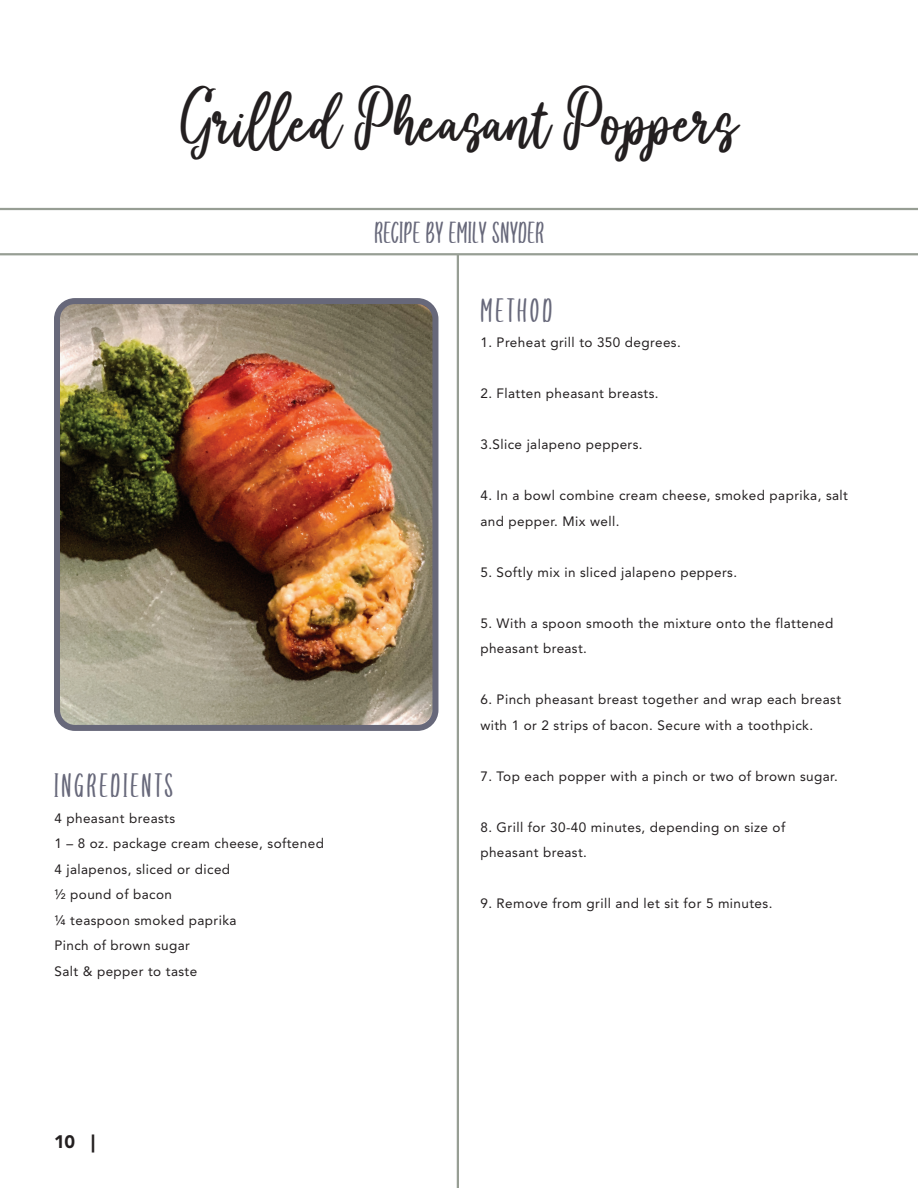
<style>
.page{position:relative;width:918px;height:1188px;background:#fff}
.page>*{position:absolute;margin:0;border:0;box-sizing:border-box;transform-origin:0 0}
.t1{font:39.9px "youaremyeverythinkscriptfo";color:#231f20}
.t2{font:900 18px "Avenir LT Std";color:#231f20}
.t3{font:15px "youaremyeverythinkdisplayf";letter-spacing:.2em;color:#67687a}
.t4{font:13.5px/25.5px "Avenir LT Std";letter-spacing:.03em;color:#231f20}
.t5{font:13.5px "youaremyeverythinkdisplayf";letter-spacing:.04em;color:#67687a}
</style>
<div class="page">
<hr style="left:0;top:208px;width:918px;height:2px;background:#979e94">
<hr style="left:0;top:253px;width:918px;height:2px;background:#979e94">
<hr style="left:457px;top:254px;width:2px;height:934px;background:#979e94">
<img style="left:61px;top:305px;width:370px;height:419px">
<div style="left:54px;top:298px;width:384px;height:433px;border:6px solid #67687a;border-radius:18px"></div>
<h1 class="t1" style="left:181px;top:104px;width:559px">Grilled Pheasant Poppers</h1>
<p class="t3" style="left:54px;top:783px;width:120px">INGREDIENTS</p>
<p class="t4" style="left:54px;top:806px;width:271px">4 pheasant breasts<br>1 – 8 oz. package cream cheese, softened<br>4 jalapenos, sliced or diced<br>½ pound of bacon<br>¼ teaspoon smoked paprika<br>Pinch of brown sugar<br>Salt &amp; pepper to taste</p>
<p class="t5" style="left:375px;top:230px;width:171px">RECIPE BY EMILY SNYDER</p>
<p class="t3" style="left:480px;top:308px;width:73px">METHOD</p>
<p class="t4" style="left:480px;top:330px;width:202px">1. Preheat grill to 350 degrees.</p>
<p class="t4" style="left:480px;top:381px;width:180px">2. Flatten pheasant breasts.</p>
<p class="t4" style="left:480px;top:432px;width:164px">3.Slice jalapeno peppers.</p>
<p class="t4" style="left:480px;top:483px;width:369px">4. In a bowl combine cream cheese, smoked paprika, salt and pepper. Mix well.</p>
<p class="t4" style="left:480px;top:560px;width:258px">5. Softly mix in sliced jalapeno peppers.</p>
<p class="t4" style="left:480px;top:611px;width:355px">5. With a spoon smooth the mixture onto the flattened pheasant breast.</p>
<p class="t4" style="left:480px;top:687px;width:362px">6. Pinch pheasant breast together and wrap each breast with 1 or 2 strips of bacon. Secure with a toothpick.</p>
<p class="t4" style="left:480px;top:764px;width:359px">7. Top each popper with a pinch or two of brown sugar.</p>
<p class="t4" style="left:480px;top:815px;width:306px">8. Grill for 30-40 minutes, depending on size of pheasant breast.</p>
<p class="t4" style="left:480px;top:891px;width:294px">9. Remove from grill and let sit for 5 minutes.</p>
<h2 class="t2" style="left:54px;top:1130px;width:43px">10 |</h2>
</div>
